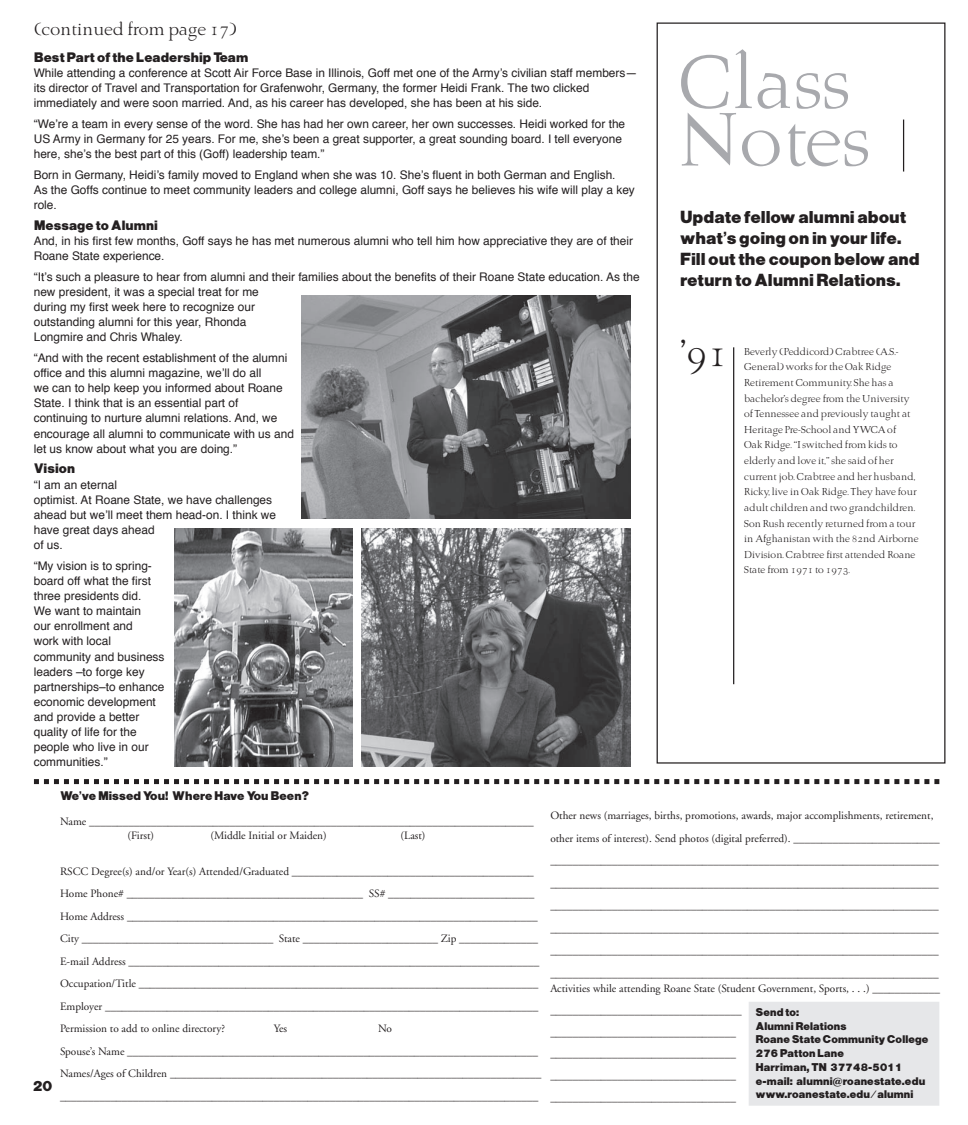
<style>
.page{position:relative;width:968px;height:1125px;background:#fff}
.page>*{position:absolute;margin:0;border:0;box-sizing:border-box;transform-origin:0 0}
.t1{font:75px/57.5px "Brunella";color:#a8a9ad}
.t2{font:37.5px "Brunella";color:#231f20}
.t3{font:17.5px/21px "Alpist";color:#231f20}
.t4{font:17.5px "Brunella";color:#231f20}
.t5{font:15px "Alpist";color:#231f20}
.t6{font:13.75px "Alpist";color:#231f20}
.t7{font:12.5px "Alpist";color:#231f20}
.t8{font:11.88px/15.1px "Helvetica";color:#231f20}
.t9{font:11.25px/22.5px "Adobe Garamond";color:#231f20}
.t10{font:11.25px/13.8px "Alpist";color:#231f20}
.t11{font:10px/15.6px "Brunella";color:#231f20}
</style>
<div class="page">
<hr style="left:902px;top:120px;width:2px;height:52px;background:#231f20">
<hr style="left:733px;top:347px;width:1px;height:337px;background:#231f20">
<div style="left:749px;top:1002px;width:189px;height:103px;background:#e6e7e9"></div>
<div style="left:748px;top:1002px;width:191px;height:104px;border:1px solid #e6e7e9"></div>
<svg style="left:34px;top:779px;width:905px;height:5px"></svg>
<img style="left:302px;top:296px;width:328px;height:223px">
<img style="left:174px;top:529px;width:178px;height:237px">
<img style="left:362px;top:528px;width:268px;height:238px">
<h3 class="t4" style="left:34px;top:19px;width:204px">(continued from page 17)</h3>
<p class="t6" style="left:34px;top:49px;width:216px">Best Part of the Leadership Team</p>
<p class="t8" style="left:34px;top:66px;width:605px">While attending a conference at Scott Air Force Base in Illinois, Goff met one of the Armyʼs civilian staff members— its director of Travel and Transportation for Grafenwohr, Germany, the former Heidi Frank. The two clicked immediately and were soon married. And, as his career has developed, she has been at his side.</p>
<p class="t8" style="left:34px;top:117px;width:593px">“Weʼre a team in every sense of the word. She has had her own career, her own successes. Heidi worked for the<br>US Army in Germany for 25 years. For me, sheʼs been a great supporter, a great sounding board. I tell everyone here, sheʼs the best part of this (Goff) leadership team.”</p>
<p class="t8" style="left:34px;top:168px;width:602px">Born in Germany, Heidiʼs family moved to England when she was 10. Sheʼs fluent in both German and English.<br>As the Goffs continue to meet community leaders and college alumni, Goff says he believes his wife will play a key role.</p>
<p class="t6" style="left:34px;top:217px;width:125px">Message to Alumni</p>
<p class="t8" style="left:34px;top:234px;width:601px">And, in his first few months, Goff says he has met numerous alumni who tell him how appreciative they are of their<br>Roane State experience.</p>
<p class="t8" style="left:34px;top:270px;width:607px">“Itʼs such a pleasure to hear from alumni and their families about the benefits of their Roane State education. As the new president, it was a special treat for me<br>during my first week here to recognize our<br>outstanding alumni for this year, Rhonda<br>Longmire and Chris Whaley.</p>
<p class="t8" style="left:34px;top:351px;width:262px">“And with the recent establishment of the alumni office and this alumni magazine, weʼll do all<br>we can to help keep you informed about Roane State. I think that is an essential part of continuing to nurture alumni relations. And, we encourage all alumni to communicate with us and let us know about what you are doing.”</p>
<p class="t6" style="left:34px;top:461px;width:42px">Vision</p>
<p class="t8" style="left:34px;top:478px;width:244px">“I am an eternal<br>optimist. At Roane State, we have challenges ahead but weʼll meet them head-on. I think we have great days ahead<br>of us.</p>
<p class="t8" style="left:34px;top:559px;width:132px">“My vision is to spring&shy;board off what the first three presidents did.<br>We want to maintain<br>our enrollment and<br>work with local community and business leaders –to forge key partnerships–to enhance economic development and provide a better quality of life for the people who live in our communities.”</p>
<h1 class="t1" style="left:676px;top:57px;width:193px">Class<br>Notes</h1>
<h3 class="t3" style="left:679px;top:207px;width:241px">Update fellow alumni about what’s going on in your life.<br>Fill out the coupon below and return to Alumni Relations.</h3>
<h2 class="t2" style="left:679px;top:331px;width:49px">’91</h2>
<p class="t11" style="left:743px;top:344px;width:176px">Beverly (Peddicord) Crabtree (A.S.- General) works for the Oak Ridge Retirement Community. She has a bachelor’s degree from the University of Tennessee and previously taught at Heritage Pre-School and YWCA of<br>Oak Ridge. “I switched from kids to elderly and love it,” she said of her current job. Crabtree and her husband, Ricky, live in Oak Ridge. They have four adult children and two grandchildren.<br>Son Rush recently returned from a tour in Afghanistan with the 82nd Airborne Division. Crabtree first attended Roane State from 1971 to 1973.</p>
<h3 class="t5" style="left:32px;top:1077px;width:21px">20</h3>
<p class="t7" style="left:60px;top:789px;width:250px">We’ve Missed You! Where Have You Been?</p>
<p class="t9" style="left:128px;top:815px;width:408px;line-height:13.5px;text-indent:-68px">Name _______________________________________________________________________________ (First)</p>
<p class="t9" style="left:210px;top:824px;width:118px">(Middle Initial or Maiden)</p>
<p class="t9" style="left:400px;top:824px;width:27px">(Last)</p>
<p class="t9" style="left:60px;top:860px;width:481px">RSCC Degree(s) and/or Year(s) Attended/Graduated ___________________________________________ Home Phone# __________________________________________ SS# __________________________ Home Address _________________________________________________________________________ City __________________________________ State ________________________ Zip ______________ E-mail Address _________________________________________________________________________ Occupation/Title _______________________________________________________________________ Employer _____________________________________________________________________________ Permission to add to online directory?</p>
<p class="t9" style="left:60px;top:1017px;width:483px;text-indent:318px">No<br>Spouse’s Name _________________________________________________________________________ Names/Ages of Children __________________________________________________________________ _____________________________________________________________________________________</p>
<p class="t9" style="left:274px;top:1017px;width:15px">Yes</p>
<p class="t9" style="left:550px;top:805px;width:391px">Other news (marriages, births, promotions, awards, major accomplishments, retirement, other items of interest). Send photos (digital preferred). __________________________ _____________________________________________________________________ _____________________________________________________________________ _____________________________________________________________________ _____________________________________________________________________ _____________________________________________________________________ _____________________________________________________________________</p>
<p class="t9" style="left:550px;top:978px;width:391px;line-height:21.9px">Activities while attending Roane State (Student Government, Sports, . . .) ____________ __________________________________<br>_________________________________<br>_________________________________<br>_________________________________<br>_________________________________</p>
<p class="t10" style="left:755px;top:1005px;width:174px">Send to:<br>Alumni Relations<br>Roane State Community College<br>276 Patton Lane<br>Harriman, TN 37748-5011 e-mail: alumni@roanestate.edu www.roanestate.edu/alumni</p>
</div>
